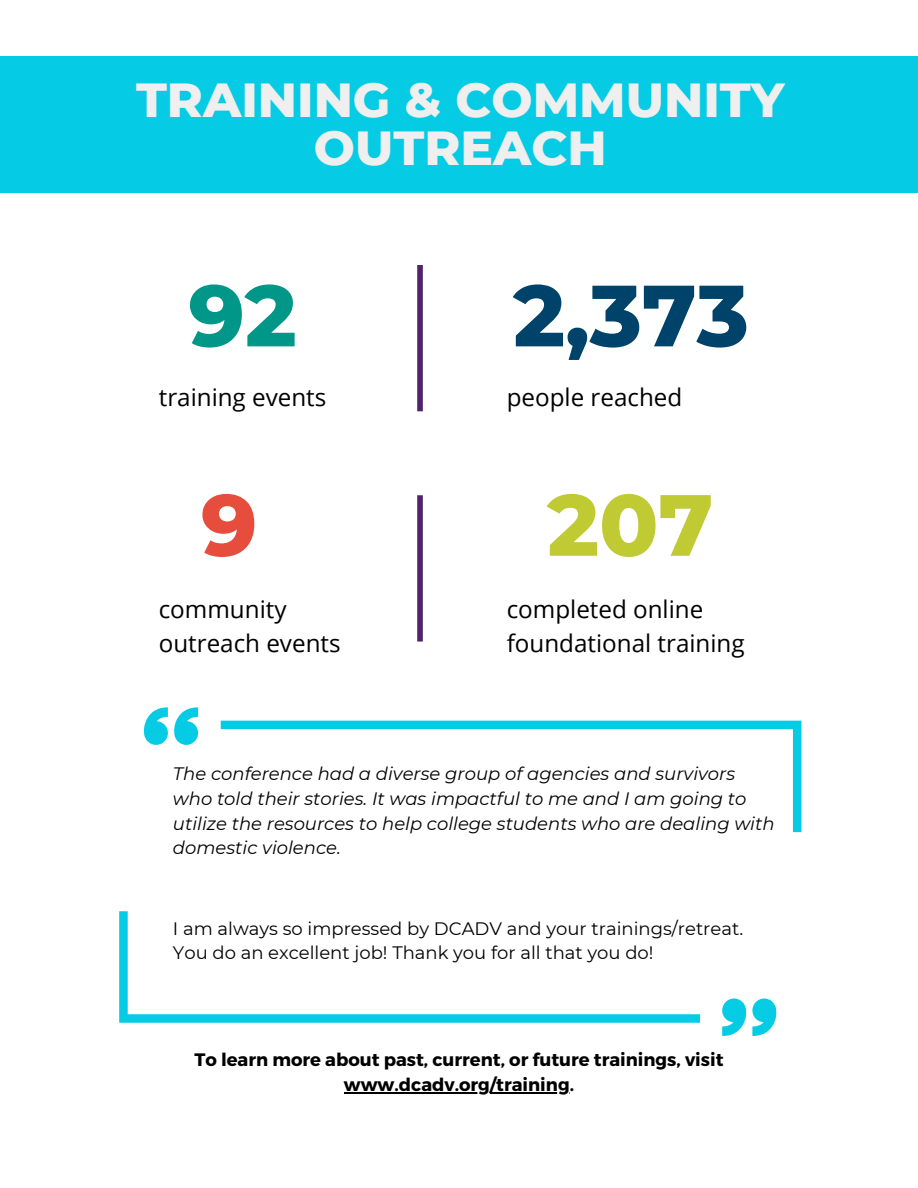
<style>
.page{position:relative;width:918px;height:1188px;background:#fff}
.page>*{position:absolute;margin:0;border:0;box-sizing:border-box;transform-origin:0 0}
.t1{font:800 86.7px "Montserrat";color:#00436a}
.t2{font:800 86.7px "Montserrat";color:#c0ca33}
.t3{font:800 86.7px "Montserrat";color:#009789}
.t4{font:800 86.7px "Montserrat";color:#e64d3c}
.t5{font:800 48.75px/48.3px "Montserrat";color:#efefef;text-align:center}
.t6{font:24.15px/33.8px "Open Sans";color:#000}
.t7{font:italic 18px/24.8px "Montserrat";color:#000}
.t8{font:18px/24.8px "Montserrat";color:#000}
.t9{font:700 18px "Montserrat";color:#000}
</style>
<div class="page">
<div style="left:417px;top:265px;width:6px;height:146px;background:#4f246d"></div>
<div style="left:417px;top:495px;width:6px;height:147px;background:#4f246d"></div>
<svg style="left:221px;top:721px;width:580px;height:111px"></svg>
<svg style="left:119px;top:911px;width:581px;height:112px"></svg>
<svg style="left:143px;top:707px;width:55px;height:38px"></svg>
<svg style="left:722px;top:999px;width:55px;height:37px"></svg>
<div style="left:0;top:56px;width:918px;height:137px;background:#05cbe4"></div>
<hr style="left:344px;top:1092px;width:226px;height:1px;background:#000">
<h2 class="t5" style="left:136px;top:75px;width:650px">TRAINING &amp; COMMUNITY<br>OUTREACH</h2>
<p class="t3" style="left:189px;top:262px;width:110px">92</p>
<h3 class="t1" style="left:513px;top:262px;width:237px">2,373</h3>
<p class="t6" style="left:159px;top:380px;width:169px">training events</p>
<h1 class="t6" style="left:507px;top:380px;width:177px">people reached</h1>
<h1 class="t4" style="left:201px;top:472px;width:58px">9</h1>
<h3 class="t2" style="left:547px;top:472px;width:168px">207</h3>
<p class="t6" style="left:159px;top:592px;width:183px">community outreach events</p>
<h3 class="t6" style="left:507px;top:592px;width:239px">completed online foundational training</h3>
<p class="t7" style="left:173px;top:761px;width:603px">The conference had a diverse group of agencies and survivors who told their stories. It was impactful to me and I am going to utilize the resources to help college students who are dealing with domestic violence.</p>
<p class="t8" style="left:173px;top:916px;width:572px">I am always so impressed by DCADV and your trainings/retreat.<br>You do an excellent job! Thank you for all that you do!</p>
<p class="t9" style="left:194px;top:1048px;width:531px">To learn more about past, current, or future trainings, visit</p>
<h3 class="t9" style="left:344px;top:1073px;width:232px">www.dcadv.org/training.</h3>
</div>
